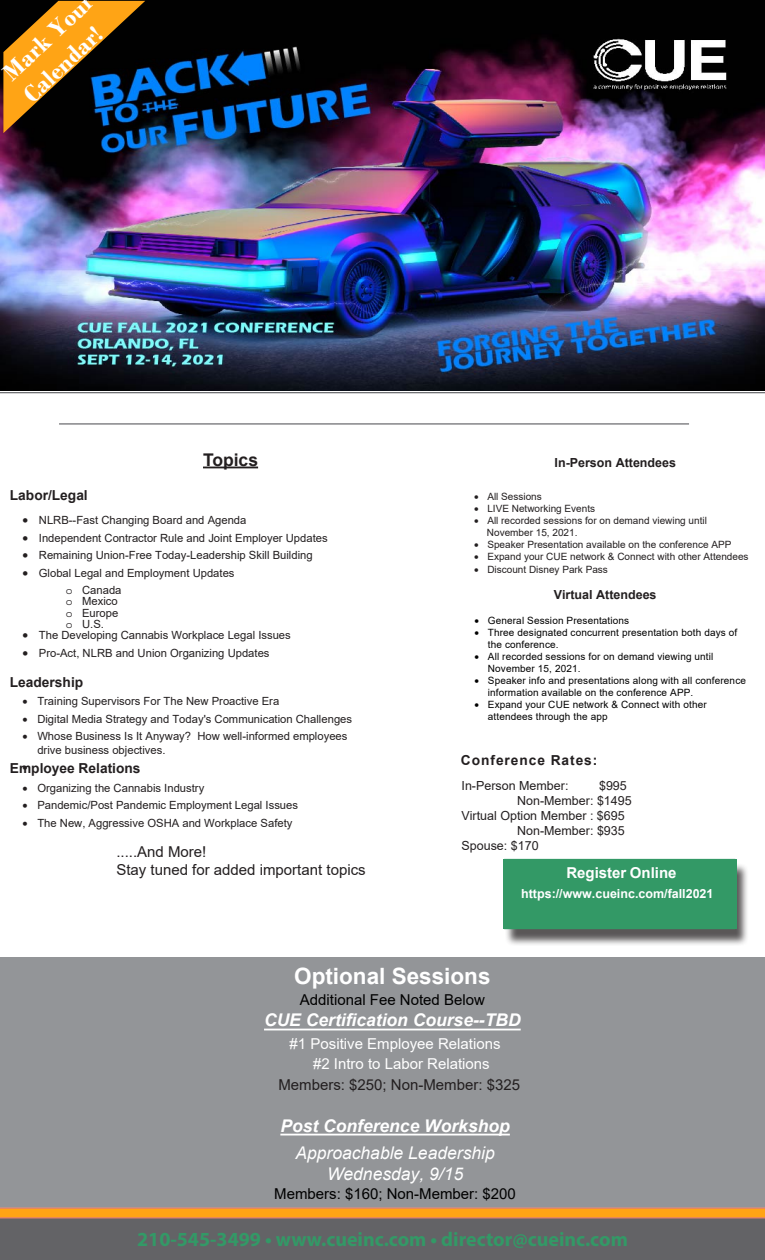
<style>
.page{position:relative;width:765px;height:1260px;background:#fff}
.page>*{position:absolute;margin:0;border:0;box-sizing:border-box;transform-origin:0 0}
.t1{font:700 25px/30px "Bodoni";color:#fff}
.t2{font:700 22.5px "Arial";color:#fff}
.t3{font:700 20px "Myriad Pro";color:#396}
.t4{font:italic 700 17.5px/27.4px "Arial";color:#fff;text-align:center}
.t5{font:italic 17.5px "Arial";color:#fff}
.t6{font:700 17.5px "Arial";color:#231f20}
.t7{font:15px/20.2px "Arial";color:#fff;text-align:center}
.t8{font:15px "Arial";color:#000}
.t9{font:15px/18px "Arial";color:#231f20}
.t10{font:700 15px "Arial";color:#fff}
.t11{font:700 13.75px "Arial";color:#231f20}
.t12{font:700 13.75px "Arial";letter-spacing:.07em;color:#231f20}
.t13{font:12.5px "Arial";color:#231f20}
.t14{font:700 12.5px "Arial";color:#231f20}
.t15{font:700 12.5px "Arial";color:#fff}
.t16{font:11.25px/11.2px "Arial";color:#231f20}
.t17{font:11.25px "Symbol";color:#231f20}
.t18{font:10px/12px "Arial";letter-spacing:.015em;color:#000}
.t19{font:10px/12px "Arial";color:#231f20}
.s1{font-family:"Courier Std";font-size:11.12px}
.s2{color:#231f20}
.s3{font-weight:400}
</style>
<div class="page">
<div style="left:0;top:1218px;width:765px;height:42px;background:#636366"></div>
<div style="left:0;top:957px;width:765px;height:251px;background:#939598"></div>
<hr style="left:203px;top:467px;width:55px;height:1px;background:#231f20">
<div style="left:505px;top:863px;width:244px;height:83px;background:#231f20;opacity:.75"></div>
<div style="left:503px;top:859px;width:233px;height:69px;background:#396"></div>
<div style="left:504px;top:859px;width:231px;height:70px;border:1px solid #396"></div>
<hr style="left:0;top:392px;width:765px;height:1px;background:#6c6d70">
<hr style="left:59px;top:423px;width:630px;height:2px;background:#6c6d70">
<svg style="left:0;top:1208px;width:765px;height:10px;background:#fa9e22"></svg>
<img style="left:1px;top:0;width:763px;height:390px">
<svg style="left:3px;top:1px;width:142px;height:132px;background:#6d501d"></svg>
<hr style="left:280px;top:1134px;width:230px;height:2px;background:#fff">
<hr style="left:264px;top:1029px;width:257px;height:2px;background:#fff">
<h1 class="t1" style="left:-4px;top:65px;width:115px;rotate:-43deg">Mark Your<br>Calendar!</h1>
<p class="t6" style="left:203px;top:447px;width:57px">Topics</p>
<p class="t11" style="left:10px;top:485px;width:79px">Labor/Legal</p>
<p class="t16" style="left:22px;top:514px;width:226px">• NLRB--Fast Changing Board and Agenda</p>
<p class="t16" style="left:22px;top:532px;width:307px">• Independent Contractor Rule and Joint Employer Updates</p>
<p class="t16" style="left:22px;top:549px;width:292px">• Remaining Union-Free Today-Leadership Skill Building</p>
<p class="t16" style="left:66px;top:564px;width:170px;line-height:17.5px;text-indent:-43px">• Global Legal and Employment Updates <span class="s1">o</span> Canada</p>
<p class="t16" style="left:66px;top:596px;width:54px;text-align:justify"><span class="s1">o</span> Mexico <span class="s1">o</span> Europe <span class="s1">o</span> U.S.</p>
<p class="t16" style="left:22px;top:629px;width:270px">• The Developing Cannabis Workplace Legal Issues</p>
<p class="t16" style="left:22px;top:647px;width:249px">• Pro-Act, NLRB and Union Organizing Updates</p>
<p class="t11" style="left:10px;top:673px;width:75px">Leadership</p>
<p class="t16" style="left:22px;top:696px;width:258px">• Training Supervisors For The New Proactive Era</p>
<p class="t16" style="left:22px;top:713px;width:331px">• Digital Media Strategy and Today's Communication Challenges</p>
<p class="t16" style="left:37px;top:729px;width:312px;line-height:13.5px;text-indent:-15px">• Whose Business Is It Anyway? How well-informed employees drive business objectives.</p>
<p class="t11" style="left:10px;top:759px;width:132px">Employee Relations</p>
<p class="t17" style="left:22px;top:760px;width:7px">•</p>
<p class="t16" style="left:22px;top:782px;width:183px">• Organizing the Cannabis Industry</p>
<p class="t16" style="left:22px;top:799px;width:277px">• Pandemic/Post Pandemic Employment Legal Issues</p>
<p class="t16" style="left:22px;top:817px;width:272px">• The New, Aggressive OSHA and Workplace Safety</p>
<p class="t9" style="left:116px;top:843px;width:251px">.....And More!<br>Stay tuned for added important topics</p>
<p class="t14" style="left:555px;top:454px;width:123px">In-Person Attendees</p>
<p class="t19" style="left:474px;top:490px;width:69px">• All Sessions</p>
<p class="t19" style="left:474px;top:502px;width:123px">• LIVE Networking Events</p>
<p class="t19" style="left:487px;top:514px;width:221px;text-indent:-13px">• All recorded sessions for on demand viewing until<br>November 15, 2021.</p>
<p class="t19" style="left:474px;top:538px;width:259px">• Speaker Presentation available on the conference APP</p>
<p class="t19" style="left:474px;top:550px;width:276px">• Expand your CUE network &amp; Connect with other Attendees</p>
<p class="t19" style="left:474px;top:564px;width:135px">• Discount Disney Park Pass</p>
<p class="t14" style="left:554px;top:586px;width:104px">Virtual Attendees</p>
<p class="t18" style="left:475px;top:615px;width:156px">• General Session Presentations</p>
<p class="t18" style="left:488px;top:627px;width:251px;text-indent:-13px">• Three designated concurrent presentation both days of the conference.</p>
<p class="t18" style="left:488px;top:651px;width:227px;text-indent:-13px">• All recorded sessions for on demand viewing until<br>November 15, 2021.</p>
<p class="t18" style="left:488px;top:675px;width:260px;text-indent:-13px">• Speaker info and presentations along with all conference information available on the conference APP.</p>
<p class="t18" style="left:488px;top:699px;width:220px;text-indent:-13px">• Expand your CUE network &amp; Connect with other attendees through the app</p>
<p class="t12" style="left:461px;top:751px;width:138px">Conference Rates:</p>
<p class="t13" style="left:462px;top:777px;width:108px">In-Person Member:</p>
<p class="t13" style="left:599px;top:777px;width:29px">$995</p>
<p class="t13" style="left:517px;top:792px;width:116px">Non-Member: $1495</p>
<p class="t13" style="left:462px;top:807px;width:165px">Virtual Option Member : $695</p>
<p class="t13" style="left:517px;top:822px;width:109px">Non-Member: $935</p>
<p class="t13" style="left:462px;top:837px;width:79px">Spouse: $170</p>
<p class="t10" style="left:566px;top:863px;width:112px">Register Online</p>
<p class="t15" style="left:521px;top:885px;width:194px">https://www.cueinc.com/fall2021</p>
<p class="t2" style="left:294px;top:960px;width:198px">Optional Sessions</p>
<p class="t8" style="left:300px;top:990px;width:187px">Additional Fee Noted Below</p>
<p class="t4" style="left:264px;top:1007px;width:258px">CUE Certification Course--TBD</p>
<p class="t7" style="left:278px;top:1034px;width:243px">#1 Positive Employee Relations<br>#2 Intro to Labor Relations<br><span class="s2">Members: $250; Non-Member: $325</span></p>
<p class="t4" style="left:280px;top:1112px;width:231px">Post Conference Workshop<br><span class="s3">Approachable Leadership</span></p>
<p class="t5" style="left:327px;top:1163px;width:138px">Wednesday, 9/15</p>
<p class="t8" style="left:274px;top:1183px;width:243px">Members: $160; Non-Member: $200</p>
<p class="t3" style="left:137px;top:1226px;width:492px">210-545-3499 • www.cueinc.com • director@cueinc.com</p>
</div>
